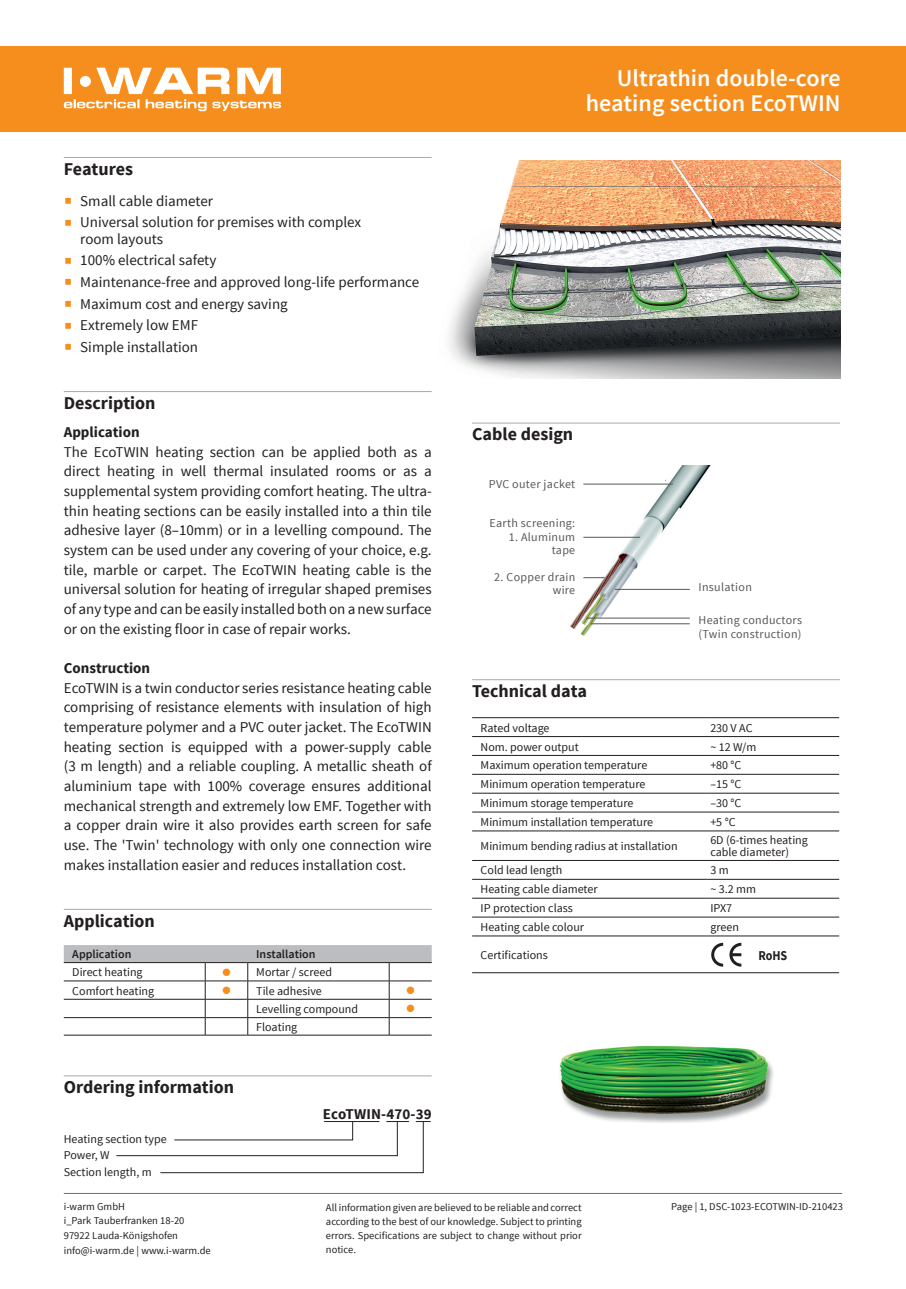
<style>
.page{position:relative;width:906px;height:1289px;background:#fff}
.page>*{position:absolute;margin:0;border:0;box-sizing:border-box;transform-origin:0 0}
.t1{font:600 24px/25.5px "Source Sans Pro";color:#fff;text-align:right}
.t2{font:700 18px "Source Sans Pro";color:#231f20}
.t3{font:15px/19.6px "Source Sans Pro";color:#231f20;text-align:justify}
.t4{font:700 15px "Source Sans Pro";color:#231f20}
.t5{font:700 13.5px "Source Sans Pro";color:#231f20;scale:.9 1}
.t6{font:12.75px "Wingdings";color:#f68e1e}
.t7{font:12px/16.6px "Source Sans Pro";color:#231f20}
.t8{font:12px/13.5px "Source Sans Pro";letter-spacing:.025em;color:#57585a;text-align:right}
.t9{font:600 12px "Source Sans Pro";color:#231f20}
.t10{font:10.5px/14.2px "Source Sans Pro";color:#231f20;text-align:justify}
.s1{color:#f68e1e}
</style>
<div class="page">
<div style="left:0;top:47px;width:906px;height:85px;background:#f68e1e"></div>
<svg style="left:64px;top:68px;width:217px;height:43px"></svg>
<svg style="left:492px;top:423px;width:290px;height:296px"></svg>
<img style="left:448px;top:161px;width:392px;height:217px">
<hr style="left:64px;top:391px;width:368px;height:1px;background:#a8a9ad">
<hr style="left:64px;top:908px;width:368px;height:1px;background:#a8a9ad">
<hr style="left:64px;top:1075px;width:368px;height:1px;background:#a8a9ad">
<svg style="left:116px;top:1121px;width:315px;height:52px"></svg>
<hr style="left:472px;top:422px;width:368px;height:1px;background:#a8a9ad">
<svg style="left:711px;top:942px;width:12px;height:24px"></svg>
<svg style="left:729px;top:942px;width:12px;height:24px"></svg>
<hr style="left:472px;top:679px;width:368px;height:1px;background:#a8a9ad">
<hr style="left:472px;top:717px;width:234px;height:1px;background:#231f20">
<hr style="left:706px;top:717px;width:133px;height:1px;background:#231f20">
<hr style="left:472px;top:736px;width:234px;height:1px;background:#231f20">
<hr style="left:706px;top:736px;width:133px;height:1px;background:#231f20">
<hr style="left:472px;top:755px;width:234px;height:1px;background:#231f20">
<hr style="left:706px;top:755px;width:133px;height:1px;background:#231f20">
<hr style="left:472px;top:774px;width:234px;height:1px;background:#231f20">
<hr style="left:706px;top:774px;width:133px;height:1px;background:#231f20">
<hr style="left:472px;top:793px;width:234px;height:1px;background:#231f20">
<hr style="left:706px;top:793px;width:133px;height:1px;background:#231f20">
<hr style="left:472px;top:811px;width:234px;height:1px;background:#231f20">
<hr style="left:706px;top:811px;width:133px;height:1px;background:#231f20">
<hr style="left:472px;top:830px;width:234px;height:1px;background:#231f20">
<hr style="left:706px;top:830px;width:133px;height:1px;background:#231f20">
<hr style="left:472px;top:860px;width:234px;height:1px;background:#231f20">
<hr style="left:706px;top:860px;width:133px;height:1px;background:#231f20">
<hr style="left:472px;top:879px;width:234px;height:1px;background:#231f20">
<hr style="left:706px;top:879px;width:133px;height:1px;background:#231f20">
<hr style="left:472px;top:898px;width:234px;height:1px;background:#231f20">
<hr style="left:706px;top:898px;width:133px;height:1px;background:#231f20">
<hr style="left:472px;top:916px;width:234px;height:1px;background:#231f20">
<hr style="left:706px;top:916px;width:133px;height:1px;background:#231f20">
<hr style="left:472px;top:935px;width:234px;height:1px;background:#231f20">
<hr style="left:706px;top:935px;width:133px;height:1px;background:#231f20">
<hr style="left:472px;top:972px;width:234px;height:1px;background:#231f20">
<hr style="left:706px;top:972px;width:133px;height:1px;background:#231f20">
<hr style="left:64px;top:157px;width:368px;height:1px;background:#a8a9ad">
<img style="left:559px;top:1045px;width:215px;height:77px">
<hr style="left:64px;top:1034px;width:141px;height:1px;background:#231f20">
<hr style="left:205px;top:1034px;width:43px;height:1px;background:#231f20">
<hr style="left:248px;top:1034px;width:141px;height:1px;background:#231f20">
<hr style="left:389px;top:1034px;width:43px;height:1px;background:#231f20">
<svg style="left:64px;top:945px;width:368px;height:89px"></svg>
<hr style="left:64px;top:1192px;width:778px;height:1px;background:#6c6d70">
<p class="t2" style="left:64px;top:157px;width:71px">Features</p>
<p class="t3" style="left:64px;top:191px;width:151px"><span class="s1">▪</span> Small cable diameter</p>
<p class="t3" style="left:80px;top:214px;width:282px;line-height:16.5px;text-indent:-17px"><span class="s1">▪</span> Universal solution for premises with complex room layouts</p>
<p class="t3" style="left:64px;top:251px;width:154px"><span class="s1">▪</span> 100% electrical safety</p>
<p class="t3" style="left:64px;top:272px;width:357px"><span class="s1">▪</span> Maintenance-free and approved long-life performance</p>
<p class="t3" style="left:64px;top:294px;width:225px"><span class="s1">▪</span> Maximum cost and energy saving</p>
<p class="t3" style="left:64px;top:316px;width:136px"><span class="s1">▪</span> Extremely low EMF</p>
<p class="t3" style="left:64px;top:337px;width:136px"><span class="s1">▪</span> Simple installation</p>
<p class="t2" style="left:64px;top:391px;width:93px">Description</p>
<p class="t4" style="left:64px;top:422px;width:77px">Application</p>
<p class="t3" style="left:64px;top:442px;width:369px">The EcoTWIN heating section can be applied both as a direct heating in well thermal insulated rooms or as a supplemental system providing comfort heating. The ultra&shy;thin heating sections can be easily installed into a thin tile adhesive layer (8–10mm) or in a levelling compound. The system can be used under any covering of your choice, e.g. tile, marble or carpet. The EcoTWIN heating cable is the universal solution for heating of irregular shaped premises of any type and can be easily installed both on a new surface or on the existing floor in case of repair works.</p>
<p class="t4" style="left:64px;top:658px;width:88px">Construction</p>
<p class="t3" style="left:64px;top:678px;width:369px">EcoTWIN is a twin conductor series resistance heating cable comprising of resistance elements with insulation of high temperature polymer and a PVC outer jacket. The EcoTWIN heating section is equipped with a power-supply cable (3 m length) and a reliable coupling. A metallic sheath of aluminium tape with 100% coverage ensures additional mechanical strength and extremely low EMF. Together with a copper drain wire it also provides earth screen for safe use. The 'Twin' technology with only one connection wire makes installation easier and reduces installation cost.</p>
<p class="t2" style="left:64px;top:909px;width:93px">Application</p>
<p class="t9" style="left:72px;top:946px;width:61px">Application</p>
<p class="t9" style="left:256px;top:946px;width:61px">Installation</p>
<p class="t7" style="left:72px;top:964px;width:72px">Direct heating</p>
<p class="t7" style="left:222px;top:964px;width:112px"><span class="s1">●</span> Mortar / screed</p>
<p class="t7" style="left:72px;top:982px;width:83px">Comfort heating</p>
<p class="t7" style="left:222px;top:982px;width:102px"><span class="s1">●</span> Tile adhesive</p>
<p class="t6" style="left:406px;top:983px;width:11px">●</p>
<p class="t7" style="left:256px;top:1000px;width:103px">Levelling compound</p>
<p class="t6" style="left:406px;top:1001px;width:11px">●</p>
<p class="t7" style="left:256px;top:1018px;width:43px">Floating</p>
<p class="t2" style="left:64px;top:1075px;width:172px">Ordering information</p>
<p class="t7" style="left:64px;top:1130px;width:105px">Heating section type<br>Power, W<br>Section length, m</p>
<p class="t4" style="left:323px;top:1104px;width:110px">EcoTWIN-470-39</p>
<h1 class="t1" style="left:586px;top:65px;width:256px">Ultrathin double-core heating section EcoTWIN</h1>
<p class="t2" style="left:472px;top:423px;width:103px">Cable design</p>
<p class="t8" style="left:489px;top:477px;width:88px">PVC outer jacket</p>
<p class="t8" style="left:489px;top:517px;width:87px">Earth screening:</p>
<p class="t8" style="left:509px;top:530px;width:68px">1. Aluminum tape</p>
<p class="t8" style="left:494px;top:570px;width:82px">2. Copper drain wire</p>
<p class="t8" style="left:698px;top:581px;width:55px">Insulation</p>
<p class="t8" style="left:698px;top:614px;width:105px;text-align:left">Heating conductors (Twin construction)</p>
<p class="t2" style="left:472px;top:679px;width:116px">Technical data</p>
<p class="t7" style="left:480px;top:719px;width:70px">Rated voltage</p>
<p class="t7" style="left:710px;top:719px;width:44px">230 V AC</p>
<p class="t7" style="left:480px;top:738px;width:100px">Nom. power output</p>
<p class="t7" style="left:710px;top:738px;width:47px">~ 12 W/m</p>
<p class="t7" style="left:480px;top:757px;width:168px">Maximum operation temperature</p>
<p class="t7" style="left:710px;top:757px;width:33px">+80 °C</p>
<p class="t7" style="left:480px;top:776px;width:166px">Minimum operation temperature</p>
<p class="t7" style="left:710px;top:776px;width:32px">–15 °C</p>
<p class="t7" style="left:480px;top:795px;width:154px">Minimum storage temperature</p>
<p class="t7" style="left:710px;top:795px;width:32px">–30 °C</p>
<p class="t7" style="left:480px;top:813px;width:174px">Minimum installation temperature</p>
<p class="t7" style="left:710px;top:813px;width:27px">+5 °C</p>
<p class="t7" style="left:480px;top:838px;width:198px">Minimum bending radius at installation</p>
<p class="t7" style="left:710px;top:834px;width:99px;line-height:12px">6D (6-times heating cable diameter)</p>
<p class="t7" style="left:480px;top:862px;width:83px">Cold lead length</p>
<p class="t7" style="left:710px;top:862px;width:20px">3 m</p>
<p class="t7" style="left:480px;top:881px;width:118px">Heating cable diameter</p>
<p class="t7" style="left:710px;top:881px;width:47px">~ 3.2 mm</p>
<p class="t7" style="left:480px;top:900px;width:94px">IP protection class</p>
<p class="t7" style="left:710px;top:900px;width:23px">IPX7</p>
<p class="t7" style="left:480px;top:918px;width:105px">Heating cable colour</p>
<p class="t7" style="left:710px;top:918px;width:30px">green</p>
<p class="t7" style="left:480px;top:946px;width:69px">Certifications</p>
<p class="t5" style="left:758px;top:946px;width:34px">RoHS</p>
<p class="t10" style="left:64px;top:1199px;width:149px;text-align:left">i-warm GmbH<br>i_Park Tauberfranken 18-20<br>97922 Lauda-Königshofen info@i-warm.de | www.i-warm.de</p>
<p class="t10" style="left:326px;top:1199px;width:257px">All information given are believed to be reliable and correct according to the best of our knowledge. Subject to printing errors. Specifications are subject to change without prior notice.</p>
<p class="t10" style="left:671px;top:1199px;width:173px">Page | 1, DSC-1023-ECOTWIN-ID-210423</p>
</div>
